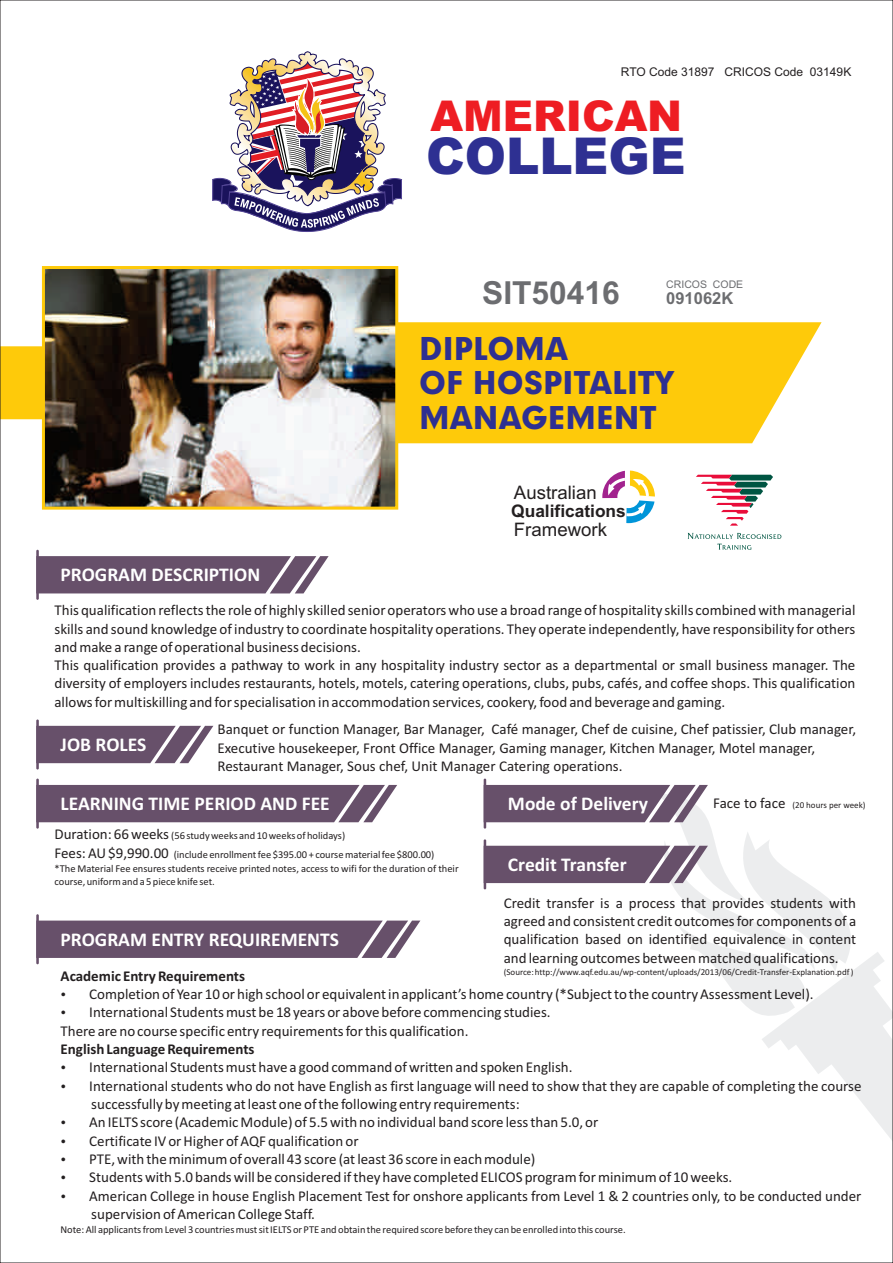
<style>
.page{position:relative;width:893px;height:1263px;background:#fff}
.page>*{position:absolute;margin:0;border:0;box-sizing:border-box;transform-origin:0 0}
.t1{font:900 50.85px "Arial";color:#2e3092}
.t2{font:900 42.45px "Arial";color:#ee1d23}
.t3{font:700 31.8px "Arial";color:#6c6d70}
.t4{font:900 30px/34.3px "Shankbink";color:#2e3092}
.t5{font:700 19.5px "Calibri";color:#fff}
.t6{font:18.6px "Arial";color:#231f20}
.t7{font:700 17.4px "Arial";color:#231f20}
.t8{font:700 16.5px "Arial";color:#6c6d70}
.t9{font:15px/18.3px "Calibri";color:#231f20}
.t10{font:700 15px "Calibri";color:#231f20}
.t11{font:12px "Arial";color:#231f20}
.t12{font:10.5px/12.8px "Calibri";color:#231f20}
.t13{font:10.5px "Arial";color:#6c6d70}
.t14{font:9px "Calibri";color:#231f20}
.s1{font-size:15px}
</style>
<div class="page">
<svg style="left:652px;top:821px;width:239px;height:318px"></svg>
<svg style="left:212px;top:51px;width:190px;height:181px"></svg>
<div style="left:2px;top:346px;width:40px;height:73px;background:#feca0a"></div>
<svg style="left:398px;top:322px;width:423px;height:121px;background:#fece1d"></svg>
<svg style="left:602px;top:471px;width:53px;height:52px"></svg>
<svg style="left:696px;top:475px;width:77px;height:51px"></svg>
<svg style="left:688px;top:533px;width:93px;height:17px"></svg>
<img style="left:46px;top:270px;width:348px;height:236px">
<div style="left:42px;top:266px;width:356px;height:244px;border:3px solid #feca0a"></div>
<svg style="left:39px;top:556px;width:290px;height:37px;background:#725d75"></svg>
<hr style="left:36px;top:550px;width:3px;height:50px;background:#67506a">
<svg style="left:39px;top:726px;width:174px;height:37px;background:#79647b"></svg>
<hr style="left:36px;top:719px;width:3px;height:50px;background:#67506a">
<div style="left:39px;top:785px;width:358px;height:37px;background:#67506a"></div>
<hr style="left:36px;top:778px;width:3px;height:51px;background:#67506a">
<svg style="left:39px;top:920px;width:381px;height:38px;background:#715b74"></svg>
<hr style="left:36px;top:914px;width:3px;height:50px;background:#67506a">
<svg style="left:486px;top:785px;width:222px;height:37px;background:#745f77"></svg>
<hr style="left:484px;top:778px;width:2px;height:51px;background:#67506a">
<svg style="left:486px;top:846px;width:222px;height:37px;background:#745f77"></svg>
<hr style="left:484px;top:839px;width:2px;height:50px;background:#67506a">
<p class="t11" style="left:621px;top:67px;width:232px">RTO Code 31897 CRICOS Code 03149K</p>
<h2 class="t2" style="left:431px;top:101px;width:253px">AMERICAN</h2>
<h1 class="t1" style="left:426px;top:138px;width:261px">COLLEGE</h1>
<h3 class="t3" style="left:482px;top:281px;width:139px">SIT50416</h3>
<p class="t13" style="left:666px;top:280px;width:79px">CRICOS CODE</p>
<p class="t8" style="left:666px;top:292px;width:68px">091062K</p>
<h3 class="t4" style="left:419px;top:334px;width:256px">DIPLOMA<br>OF HOSPITALITY<br>MANAGEMENT</h3>
<p class="t6" style="left:514px;top:485px;width:84px">Australian</p>
<p class="t7" style="left:511px;top:505px;width:116px">Qualifications</p>
<p class="t6" style="left:514px;top:523px;width:95px">Framework</p>
<h3 class="t5" style="left:61px;top:566px;width:201px">PROGRAM DESCRIPTION</h3>
<p class="t9" style="left:54px;top:602px;width:802px">This qualification reflects the role of highly skilled senior operators who use a broad range of hospitality skills combined with managerial skills and sound knowledge of industry to coordinate hospitality operations. They operate independently, have responsibility for others and make a range of operational business decisions.<br>This qualification provides a pathway to work in any hospitality industry sector as a departmental or small business manager. The diversity of employers includes restaurants, hotels, motels, catering operations, clubs, pubs, cafés, and coffee shops. This qualification allows for multiskilling and for specialisation in accommodation services, cookery, food and beverage and gaming.</p>
<h3 class="t5" style="left:61px;top:736px;width:87px">JOB ROLES</h3>
<p class="t9" style="left:218px;top:721px;width:640px">Banquet or function Manager, Bar Manager, Café manager, Chef de cuisine, Chef patissier, Club manager,<br>Executive housekeeper, Front Office Manager, Gaming manager, Kitchen Manager, Motel manager,<br>Restaurant Manager, Sous chef, Unit Manager Catering operations.</p>
<h3 class="t5" style="left:61px;top:795px;width:271px">LEARNING TIME PERIOD AND FEE</h3>
<p class="t9" style="left:55px;top:826px;width:116px">Duration: 66 weeks</p>
<p class="t12" style="left:54px;top:849px;width:381px"><span class="s1">Fees: AU $9,990.00</span> (include enrollment fee $395.00 + course material fee $800.00)</p>
<h3 class="t5" style="left:508px;top:795px;width:142px">Mode of Delivery</h3>
<p class="t14" style="left:713px;top:801px;width:154px"><span class="s1">Face to face</span> (20 hours per week)</p>
<p class="t12" style="left:171px;top:830px;width:175px">(56 study weeks and 10 weeks of holidays)</p>
<p class="t12" style="left:54px;top:863px;width:406px">*The Material Fee ensures students receive printed notes, access to wifi for the duration of their course, uniform and a 5 piece knife set.</p>
<h3 class="t5" style="left:508px;top:856px;width:120px">Credit Transfer</h3>
<p class="t9" style="left:504px;top:895px;width:354px;text-align:justify">Credit transfer is a process that provides students with agreed and consistent credit outcomes for components of a qualification based on identified equivalence in content and learning outcomes between matched qualifications.</p>
<p class="t14" style="left:504px;top:968px;width:351px">(Source: http://www.aqf.edu.au/wp-content/uploads/2013/06/Credit-Transfer-Explanation.pdf )</p>
<h3 class="t5" style="left:61px;top:931px;width:280px">PROGRAM ENTRY REQUIREMENTS</h3>
<p class="t10" style="left:61px;top:969px;width:186px">Academic Entry Requirements</p>
<p class="t9" style="left:89px;top:986px;width:726px">Completion of Year 10 or high school or equivalent in applicant’s home country (*Subject to the country Assessment Level).</p>
<p class="t9" style="left:89px;top:1004px;width:463px">International Students must be 18 years or above before commencing studies.</p>
<p class="t9" style="left:61px;top:1023px;width:409px">There are no course specific entry requirements for this qualification.</p>
<p class="t10" style="left:61px;top:1043px;width:195px">English Language Requirements</p>
<p class="t9" style="left:89px;top:1059px;width:774px">International Students must have a good command of written and spoken English.<br>International students who do not have English as first language will need to show that they are capable of completing the course successfully by meeting at least one of the following entry requirements:<br>An IELTS score (Academic Module) of 5.5 with no individual band score less than 5.0, or<br>Certificate IV or Higher of AQF qualification or<br>PTE, with the minimum of overall 43 score (at least 36 score in each module)<br>Students with 5.0 bands will be considered if they have completed ELICOS program for minimum of 10 weeks.<br>American College in house English Placement Test for onshore applicants from Level 1 &amp; 2 countries only, to be conducted under supervision of American College Staff.</p>
<p class="t12" style="left:61px;top:1224px;width:567px">Note: All applicants from Level 3 countries must sit IELTS or PTE and obtain the required score before they can be enrolled into this course.</p>
</div>
